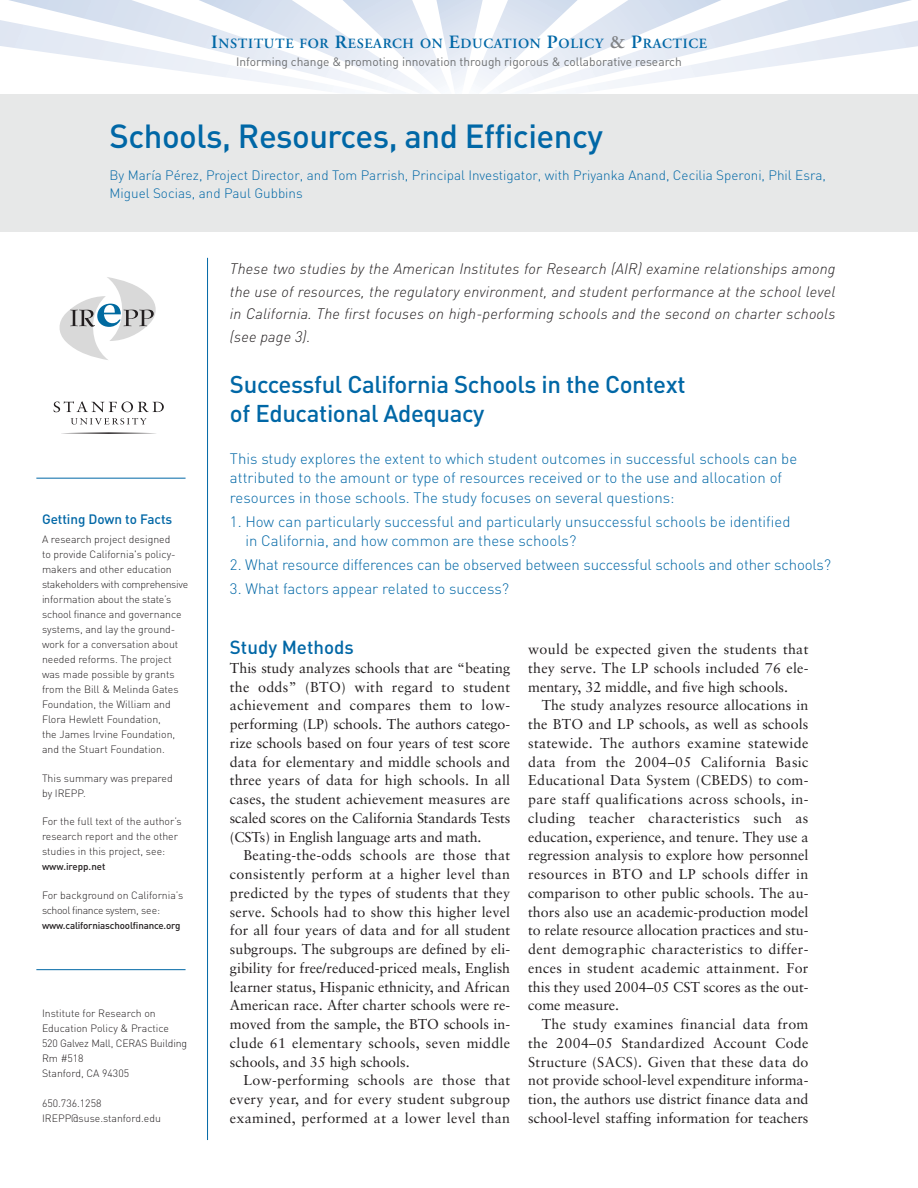
<style>
.page{position:relative;width:918px;height:1188px;background:#fff}
.page>*{position:absolute;margin:0;border:0;box-sizing:border-box;transform-origin:0 0}
.t1{font:500 33px "DIN";letter-spacing:-.015em;color:#0067a6}
.t2{font:500 24px/28.8px "DIN";letter-spacing:-.015em;color:#0067a6}
.t3{font:500 18.75px "DIN";color:#0067a6}
.t4{font:300 15px/19.5px "DIN";color:#0067a6}
.t5{font:italic 300 15px/22.5px "DIN";letter-spacing:.01em;color:#231f20;text-align:justify}
.t6{font:14.25px/18.8px "Sabon";color:#231f20;text-align:justify}
.t7{font:600 14.1px "Adobe Garamond";letter-spacing:.05em;color:#0067a6}
.t8{font:300 13.5px/18px "DIN";color:#0067a6}
.t9{font:500 13.5px "DIN";letter-spacing:-.005em;color:#0067a6}
.t10{font:12px "DIN";color:#6d6f71}
.t11{font:300 10.5px/15px "DIN";color:#231f20}
.t12{font:500 9.75px "DIN";letter-spacing:-.015em;color:#231f20}
.s1{font-size:18.75px}
.s2{font-size:18.75px;color:#808285}
</style>
<div class="page">
<svg style="left:773px;top:0;width:145px;height:66px"></svg>
<svg style="left:458px;top:0;width:315px;height:92px"></svg>
<svg style="left:0;top:0;width:458px;height:93px"></svg>
<svg style="left:54px;top:401px;width:110px;height:11px"></svg>
<svg style="left:71px;top:418px;width:75px;height:7px"></svg>
<svg style="left:61px;top:432px;width:95px;height:2px"></svg>
<div style="left:0;top:94px;width:918px;height:138px;background:#e7e8e8"></div>
<svg style="left:59px;top:277px;width:97px;height:83px"></svg>
<hr style="left:36px;top:478px;width:150px;height:1px;background:#0067a6">
<hr style="left:207px;top:258px;width:1px;height:882px;background:#0067a6">
<hr style="left:36px;top:969px;width:150px;height:1px;background:#0067a6">
<p class="t7" style="left:211px;top:38px;width:497px"><span class="s1">I</span>NSTITUTE FOR <span class="s1">R</span>ESEARCH ON <span class="s1">E</span>DUCATION <span class="s1">P</span>OLICY <span class="s2">&amp;</span> <span class="s1">P</span>RACTICE</p>
<p class="t10" style="left:236px;top:58px;width:447px">Informing change &amp; promoting innovation through rigorous &amp; collaborative research</p>
<h1 class="t1" style="left:110px;top:125px;width:495px">Schools, Resources, and Efficiency</h1>
<p class="t8" style="left:110px;top:167px;width:718px">By María Pérez, Project Director, and Tom Parrish, Principal Investigator, with Priyanka Anand, Cecilia Speroni, Phil Esra,<br>Miguel Socias, and Paul Gubbins</p>
<p class="t5" style="left:230px;top:260px;width:607px">These two studies by the American Institutes for Research (AIR) examine relationships among the use of resources, the regulatory environment, and student performance at the school level in California. The first focuses on high-performing schools and the second on charter schools (see page 3).</p>
<p class="t9" style="left:42px;top:514px;width:132px">Getting Down to Facts</p>
<p class="t11" style="left:42px;top:533px;width:148px">A research project designed<br>to provide California's policy&shy;makers and other education stakeholders with comprehensive information about the state’s school finance and governance systems, and lay the ground&shy;work for a conversation about needed reforms. The project was made possible by grants from the Bill &amp; Melinda Gates<br>Foundation, the William and<br>Flora Hewlett Foundation,<br>the James Irvine Foundation, and the Stuart Foundation.</p>
<p class="t11" style="left:42px;top:772px;width:132px">This summary was prepared by IREPP.</p>
<p class="t11" style="left:42px;top:815px;width:141px">For the full text of the author’s research report and the other studies in this project, see:</p>
<p class="t12" style="left:42px;top:863px;width:65px">www.irepp.net</p>
<p class="t11" style="left:42px;top:889px;width:143px">For background on California’s school finance system, see:</p>
<p class="t12" style="left:42px;top:922px;width:140px">www.californiaschoolfinance.org</p>
<p class="t11" style="left:42px;top:1007px;width:147px">Institute for Research on<br>Education Policy &amp; Practice<br>520 Galvez Mall, CERAS Building<br>Rm #518<br>Stanford, CA 94305</p>
<p class="t11" style="left:42px;top:1097px;width:120px">650.736.1258<br>IREPP@suse.stanford.edu</p>
<h2 class="t2" style="left:230px;top:373px;width:457px">Successful California Schools in the Context of Educational Adequacy</h2>
<p class="t4" style="left:230px;top:450px;width:569px">This study explores the extent to which student outcomes in successful schools can be attributed to the amount or type of resources received or to the use and allocation of resources in those schools. The study focuses on several questions:</p>
<p class="t4" style="left:245px;top:513px;width:547px;text-indent:-15px">1. How can particularly successful and particularly unsuccessful schools be identified in California, and how common are these schools?</p>
<p class="t4" style="left:230px;top:557px;width:603px">2. What resource differences can be observed between successful schools and other schools?</p>
<p class="t4" style="left:230px;top:581px;width:281px">3. What factors appear related to success?</p>
<h3 class="t3" style="left:230px;top:641px;width:125px">Study Methods</h3>
<p class="t6" style="left:230px;top:660px;width:282px">This study analyzes schools that are “beating the odds” (BTO) with regard to student achievement and compares them to low&shy;performing (LP) schools. The authors catego&shy;rize schools based on four years of test score data for elementary and middle schools and three years of data for high schools. In all cases, the student achievement measures are scaled scores on the California Standards Tests (CSTs) in English language arts and math.</p>
<p class="t6" style="left:230px;top:847px;width:282px;text-indent:14px">Beating-the-odds schools are those that consistently perform at a higher level than predicted by the types of students that they serve. Schools had to show this higher level for all four years of data and for all student subgroups. The subgroups are defined by eli&shy;gibility for free/reduced-priced meals, English learner status, Hispanic ethnicity, and African American race. After charter schools were re&shy;moved from the sample, the BTO schools in&shy;clude 61 elementary schools, seven middle schools, and 35 high schools.</p>
<p class="t6" style="left:230px;top:1072px;width:282px;text-indent:14px">Low-performing schools are those that every year, and for every student subgroup examined, performed at a lower level than</p>
<p class="t6" style="left:528px;top:641px;width:282px">would be expected given the students that they serve. The LP schools included 76 ele&shy;mentary, 32 middle, and five high schools.</p>
<p class="t6" style="left:528px;top:697px;width:282px;text-indent:14px">The study analyzes resource allocations in the BTO and LP schools, as well as schools statewide. The authors examine statewide data from the 2004–05 California Basic Educational Data System (CBEDS) to com&shy;pare staff qualifications across schools, in&shy;cluding teacher characteristics such as education, experience, and tenure. They use a regression analysis to explore how personnel resources in BTO and LP schools differ in comparison to other public schools. The au&shy;thors also use an academic-production model to relate resource allocation practices and stu&shy;dent demographic characteristics to differ&shy;ences in student academic attainment. For this they used 2004–05 CST scores as the out&shy;come measure.</p>
<p class="t6" style="left:528px;top:1016px;width:282px;text-indent:14px">The study examines financial data from the 2004–05 Standardized Account Code Structure (SACS). Given that these data do not provide school-level expenditure informa&shy;tion, the authors use district finance data and school-level staffing information for teachers</p>
</div>
